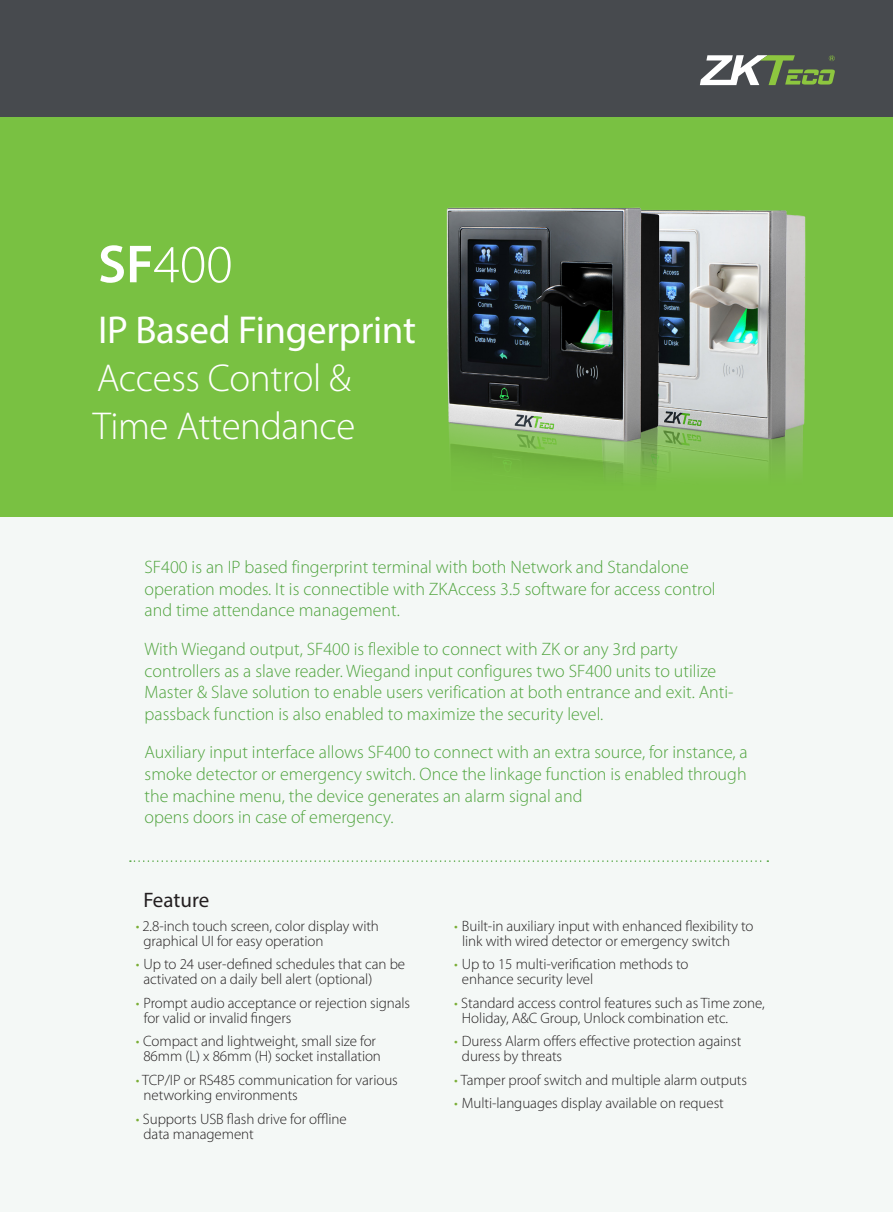
<style>
.page{position:relative;width:893px;height:1212px;background:#f4f8f6}
.page>*{position:absolute;margin:0;border:0;box-sizing:border-box;transform-origin:0 0}
.t1{font:300 54px "Myriad Pro";color:#fff}
.t2{font:300 39px/48px "Myriad Pro";letter-spacing:-.01em;color:#fff}
.Headline_with_Span{font:21px "Myriad Pro";color:#231f20}
.SF100_introduction{font:300 18px/21.6px "Myriad Pro";color:#4fa33d}
.bulleted{font:300 15px/15px "Myriad Pro";letter-spacing:-.005em;color:#231f20}
.s1{font-weight:600}
.s2{font-weight:400}
.s3{color:#7aae36}
</style>
<div class="page">
<div style="left:0;top:0;width:893px;height:117px;background:#474a4e"></div>
<div style="left:0;top:117px;width:893px;height:400px;background:#79c142"></div>
<svg style="left:700px;top:55px;width:135px;height:30px"></svg>
<svg style="left:130px;top:860px;width:638px;height:2px"></svg>
<img style="left:672px;top:210px;width:134px;height:263px">
<img style="left:446px;top:207px;width:226px;height:270px">
<p class="t1" style="left:98px;top:232px;width:136px"><span class="s1">SF</span>400</p>
<p class="t2" style="left:93px;top:306px;width:325px"><span class="s2">IP Based Fingerprint<br></span>Access Control &amp;<br>Time Attendance</p>
<p class="SF100_introduction" style="left:145px;top:556px;width:573px">SF400 is an IP based fingerprint terminal with both Network and Standalone operation modes. It is connectible with ZKAccess 3.5 software for access control and time attendance management.</p>
<p class="SF100_introduction" style="left:145px;top:638px;width:590px">With Wiegand output, SF400 is flexible to connect with ZK or any 3rd party controllers as a slave reader. Wiegand input configures two SF400 units to utilize Master &amp; Slave solution to enable users verification at both entrance and exit. Anti&shy;passback function is also enabled to maximize the security level.</p>
<p class="SF100_introduction" style="left:145px;top:741px;width:605px">Auxiliary input interface allows SF400 to connect with an extra source, for instance, a smoke detector or emergency switch. Once the linkage function is enabled through the machine menu, the device generates an alarm signal and<br>opens doors in case of emergency.</p>
<p class="Headline_with_Span" style="left:143px;top:887px;width:67px">Feature</p>
<p class="bulleted" style="left:144px;top:918px;width:237px;text-indent:-8px"><span class="s3">•</span> 2.8-inch touch screen, color display with graphical UI for easy operation</p>
<p class="bulleted" style="left:143px;top:957px;width:263px;text-indent:-8px"><span class="s3">•</span> Up to 24 user-defined schedules that can be activated on a daily bell alert (optional)</p>
<p class="bulleted" style="left:144px;top:995px;width:268px;text-indent:-8px"><span class="s3">•</span> Prompt audio acceptance or rejection signals for valid or invalid fingers</p>
<p class="bulleted" style="left:136px;top:1034px;width:247px;text-align:center"><span class="s3">•</span> Compact and lightweight, small size for<br>86mm (L) x 86mm (H) socket installation</p>
<p class="bulleted" style="left:144px;top:1072px;width:256px;text-indent:-8px"><span class="s3">•</span> TCP/IP or RS485 communication for various networking environments</p>
<p class="bulleted" style="left:144px;top:1111px;width:205px;text-indent:-8px"><span class="s3">•</span> Supports USB flash drive for offline data management</p>
<p class="bulleted" style="left:462px;top:918px;width:293px;text-indent:-8px"><span class="s3">•</span> Built-in auxiliary input with enhanced flexibility to link with wired detector or emergency switch</p>
<p class="bulleted" style="left:462px;top:957px;width:228px;text-indent:-8px"><span class="s3">•</span> Up to 15 multi-verification methods to enhance security level</p>
<p class="bulleted" style="left:462px;top:995px;width:304px;text-indent:-8px"><span class="s3">•</span> Standard access control features such as Time zone,<br>Holiday, A&amp;C Group, Unlock combination etc.</p>
<p class="bulleted" style="left:462px;top:1034px;width:281px;text-indent:-8px"><span class="s3">•</span> Duress Alarm offers effective protection against duress by threats</p>
<p class="bulleted" style="left:454px;top:1072px;width:294px"><span class="s3">•</span> Tamper proof switch and multiple alarm outputs</p>
<p class="bulleted" style="left:454px;top:1096px;width:271px"><span class="s3">•</span> Multi-languages display available on request</p>
</div>
